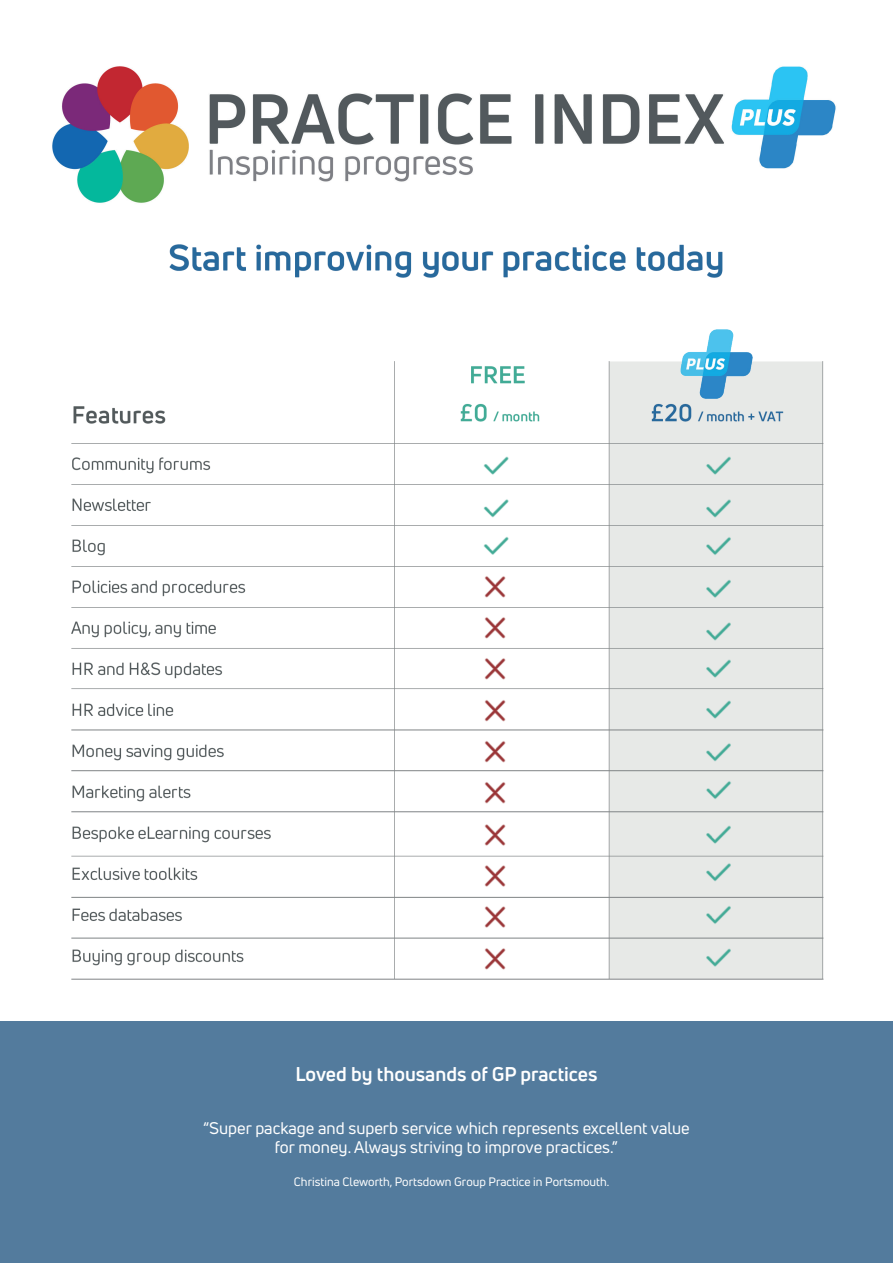
<style>
.page{position:relative;width:893px;height:1263px;background:#fff}
.page>*{position:absolute;margin:0;border:0;box-sizing:border-box;transform-origin:0 0}
.t1{font:700 19.5px "Uni Neue";color:#fff}
.t2{font:16.5px/19.8px "Uni Neue";color:#fff;text-align:center}
.t3{font:12px "Uni Neue";color:#fff}
</style>
<div class="page">
<img style="left:71px;top:244px;width:753px;height:736px">
<img style="left:678px;top:325px;width:77px;height:78px">
<img style="left:52px;top:66px;width:784px;height:137px">
<div style="left:0;top:1021px;width:893px;height:242px;background:#537b9d"></div>
<p class="t1" style="left:295px;top:1061px;width:304px">Loved by thousands of GP practices</p>
<p class="t2" style="left:203px;top:1118px;width:488px">“Super package and superb service which represents excellent value for money. Always striving to improve practices.”</p>
<p class="t3" style="left:294px;top:1174px;width:317px">Christina Cleworth, Portsdown Group Practice in Portsmouth.</p>
</div>
